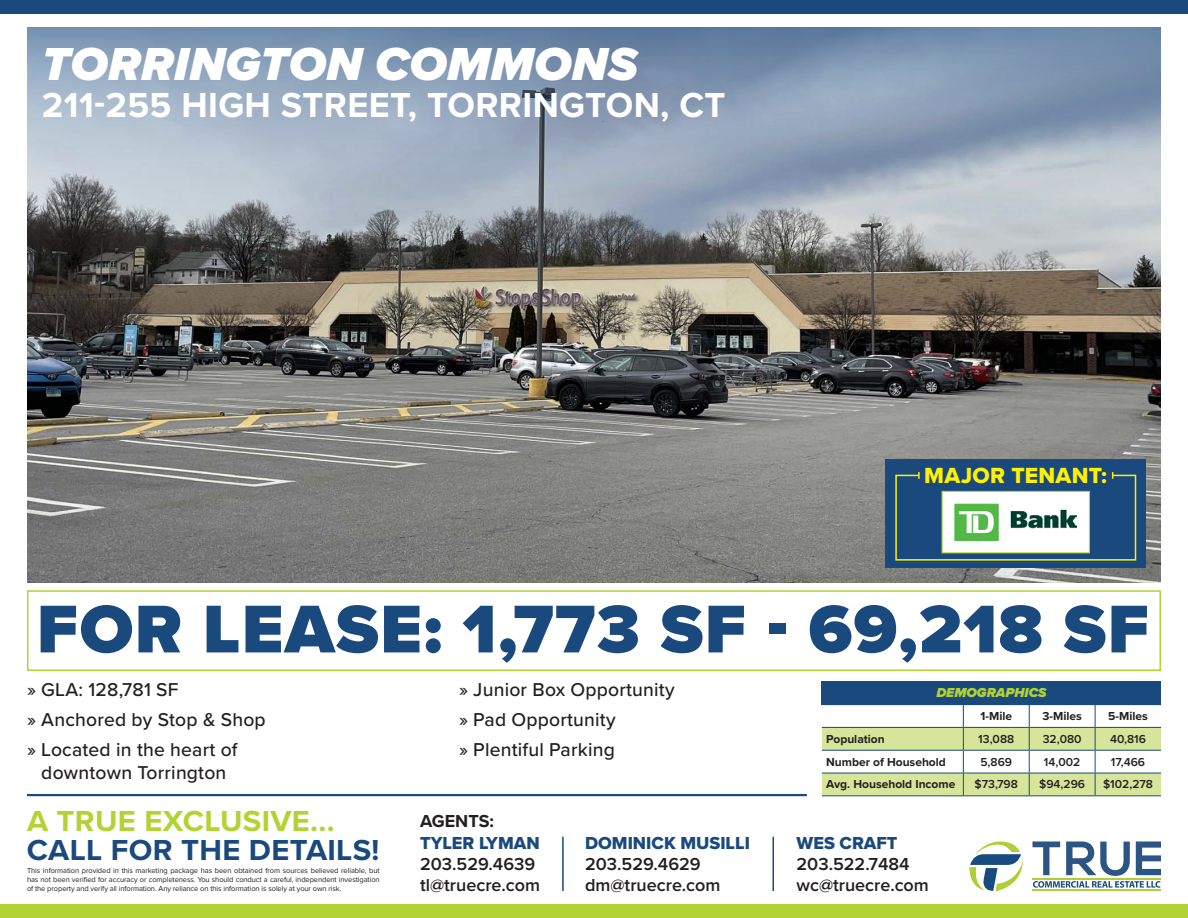
<style>
.page{position:relative;width:1188px;height:918px;background:#fff}
.page>*{position:absolute;margin:0;border:0;box-sizing:border-box;transform-origin:0 0}
.t1{font:900 70.05px "Proxima Nova";letter-spacing:.02em;color:#19497d}
.t2{font:italic 900 48px "Proxima Nova";letter-spacing:.01em;color:#fff}
.t3{font:700 36px "Proxima Nova";letter-spacing:.01em;color:#fff}
.t4{font:700 30px/28.5px "Proxima Nova";letter-spacing:.01em;color:#19497d}
.t5{font:22.65px "Proxima Nova Extrabld";letter-spacing:.01em;color:#fff101}
.t6{font:500 19.35px "Proxima Nova";letter-spacing:.01em;color:#231f20}
.t7{font:600 18px "Proxima Nova";color:#231f20}
.t8{font:18px "Proxima Nova Extrabld";color:#19497d}
.t9{font:700 18px "Proxima Nova";color:#231f20}
.t10{font:italic 900 13.5px "Proxima Nova";color:#b3d234}
.t11{font:700 12px "Proxima Nova";color:#231f20}
.t12{font:600 12px "Proxima Nova";color:#231f20}
.t13{font:7.5px/9px "Proxima Nova";letter-spacing:-.01em;color:#231f20;text-align:justify}
.s1{color:#b3d234}
</style>
<div class="page">
<img style="left:27px;top:267px;width:1134px;height:316px">
<svg style="left:27px;top:27px;width:1134px;height:240px;background:#8d9cac"></svg>
<div style="left:0;top:0;width:1188px;height:14px;background:#19497d"></div>
<div style="left:0;top:904px;width:1188px;height:14px;background:#b3d234"></div>
<svg style="left:969px;top:841px;width:54px;height:50px"></svg>
<hr style="left:1032px;top:889px;width:129px;height:2px;background:#aed036">
<svg style="left:1032px;top:841px;width:129px;height:47px"></svg>
<hr style="left:773px;top:837px;width:1px;height:54px;background:#19497d">
<hr style="left:562px;top:837px;width:2px;height:54px;background:#19497d">
<div style="left:27px;top:590px;width:1134px;height:81px;border:2px solid #b3d234"></div>
<div style="left:822px;top:681px;width:339px;height:24px;background:#19497d"></div>
<svg style="left:822px;top:705px;width:339px;height:90px"></svg>
<hr style="left:822px;top:795px;width:141px;height:1px;background:#19497d">
<hr style="left:963px;top:795px;width:66px;height:1px;background:#19497d">
<hr style="left:1029px;top:795px;width:66px;height:1px;background:#19497d">
<hr style="left:1095px;top:795px;width:66px;height:1px;background:#19497d">
<hr style="left:27px;top:794px;width:780px;height:2px;background:#19497d">
<div style="left:886px;top:459px;width:260px;height:109px;background:#19497d"></div>
<svg style="left:895px;top:472px;width:242px;height:89px"></svg>
<p class="t2" style="left:42px;top:28px;width:597px">TORRINGTON COMMONS</p>
<p class="t3" style="left:42px;top:79px;width:685px">211-255 HIGH STREET, TORRINGTON, CT</p>
<p class="t5" style="left:924px;top:459px;width:184px">MAJOR TENANT:</p>
<p class="t1" style="left:37px;top:577px;width:1114px">FOR LEASE: 1,773 SF - 69,218 SF</p>
<p class="t10" style="left:936px;top:683px;width:112px">DEMOGRAPHICS</p>
<p class="t11" style="left:981px;top:707px;width:33px">1-Mile</p>
<p class="t11" style="left:1043px;top:707px;width:41px">3-Miles</p>
<p class="t11" style="left:1108px;top:707px;width:41px">5-Miles</p>
<p class="t11" style="left:826px;top:730px;width:60px">Population</p>
<p class="t12" style="left:978px;top:730px;width:38px">13,088</p>
<p class="t12" style="left:1043px;top:730px;width:40px">32,080</p>
<p class="t12" style="left:1110px;top:730px;width:37px">40,816</p>
<p class="t11" style="left:826px;top:753px;width:121px">Number of Household</p>
<p class="t12" style="left:980px;top:753px;width:33px">5,869</p>
<p class="t12" style="left:1044px;top:753px;width:38px">14,002</p>
<p class="t12" style="left:1111px;top:753px;width:36px">17,466</p>
<p class="t11" style="left:826px;top:775px;width:131px">Avg. Household Income</p>
<p class="t12" style="left:975px;top:775px;width:45px">$73,798</p>
<p class="t12" style="left:1039px;top:775px;width:47px">$94,296</p>
<p class="t12" style="left:1103px;top:775px;width:51px">$102,278</p>
<p class="t6" style="left:27px;top:675px;width:153px">» GLA: 128,781 SF</p>
<p class="t6" style="left:459px;top:675px;width:217px">» Junior Box Opportunity</p>
<p class="t6" style="left:27px;top:705px;width:240px">» Anchored by Stop &amp; Shop</p>
<p class="t6" style="left:459px;top:705px;width:158px">» Pad Opportunity</p>
<p class="t6" style="left:27px;top:735px;width:212px">» Located in the heart of</p>
<p class="t6" style="left:459px;top:735px;width:157px">» Plentiful Parking</p>
<p class="t6" style="left:41px;top:758px;width:187px">downtown Torrington</p>
<p class="t4" style="left:27px;top:807px;width:354px"><span class="s1">A TRUE EXCLUSIVE...<br></span>CALL FOR THE DETAILS!</p>
<p class="t13" style="left:27px;top:866px;width:354px">This information provided in this marketing package has been obtained from sources believed reliable, but has not been verified for accuracy or completeness. You should conduct a careful, independent investigation of the property and verify all information. Any reliance on this information is solely at your own risk.</p>
<p class="t9" style="left:420px;top:808px;width:75px">AGENTS:</p>
<p class="t8" style="left:420px;top:830px;width:121px">TYLER LYMAN</p>
<p class="t8" style="left:585px;top:830px;width:166px">DOMINICK MUSILLI</p>
<p class="t8" style="left:797px;top:830px;width:102px">WES CRAFT</p>
<p class="t7" style="left:420px;top:851px;width:117px">203.529.4639</p>
<p class="t7" style="left:585px;top:851px;width:117px">203.529.4629</p>
<p class="t7" style="left:797px;top:851px;width:115px">203.522.7484</p>
<p class="t7" style="left:420px;top:872px;width:122px">tl@truecre.com</p>
<p class="t7" style="left:585px;top:872px;width:137px">dm@truecre.com</p>
<p class="t7" style="left:797px;top:872px;width:134px">wc@truecre.com</p>
</div>
